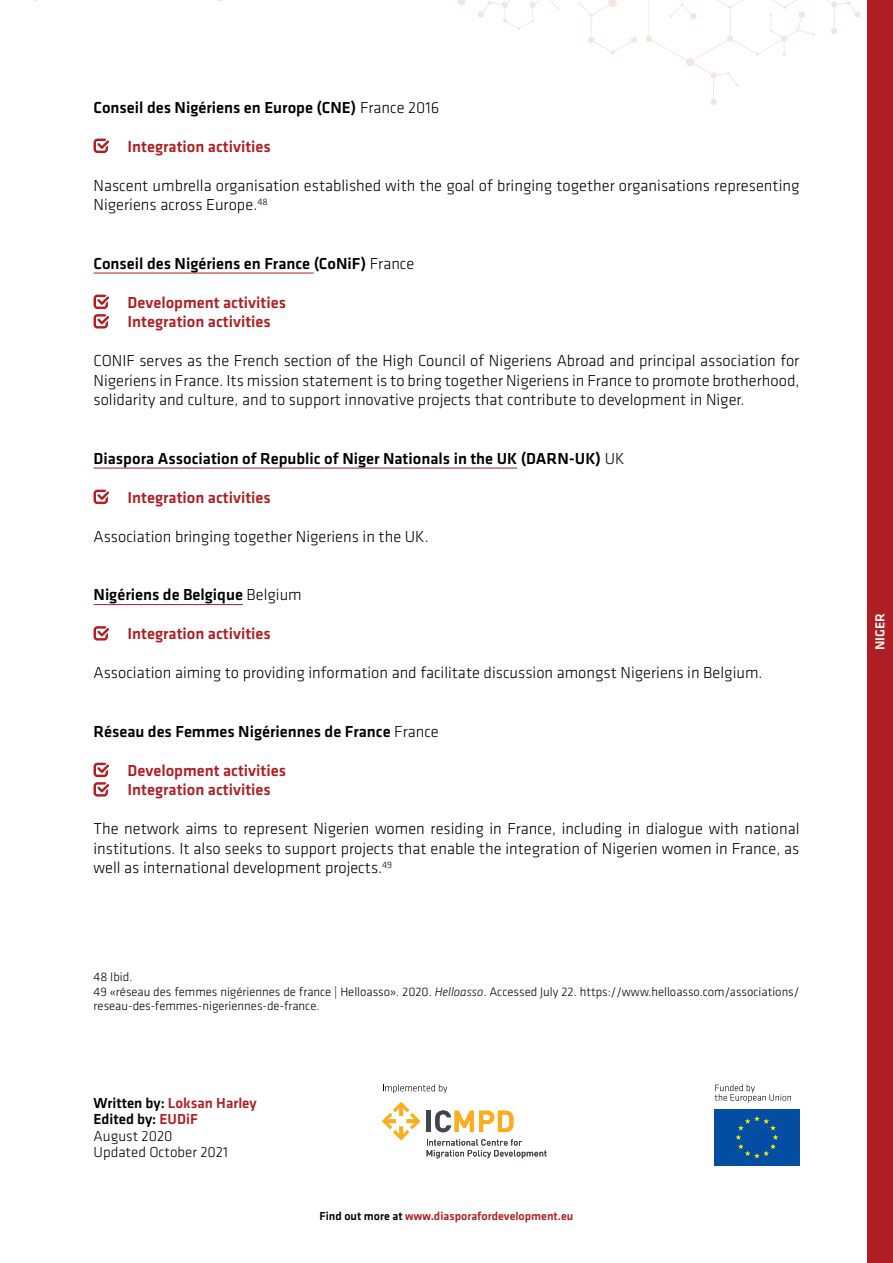
<style>
.page{position:relative;width:893px;height:1263px;background:#fff}
.page>*{position:absolute;margin:0;border:0;box-sizing:border-box;transform-origin:0 0}
.t1{font:300 16.5px/19.5px "Klavika";color:#000;text-align:justify}
.t2{font:500 16.5px "Klavika";color:#000}
.t3{font:500 16.5px/19.5px "Klavika";color:#af1e23}
.t4{font:300 15px/16.5px "Klavika";color:#000}
.t5{font:500 13.5px "Klavika";color:#fff}
.t6{font:300 12.75px/15.6px "Klavika";color:#000}
.t7{font:500 12px "Klavika";color:#af1e23}
.s1{font-weight:300}
.s2{font-style:italic}
.s3{font-weight:500}
.s4{font-weight:500;color:#af1e23}
.s5{color:#000}
</style>
<div class="page">
<div style="left:867px;top:0;width:26px;height:1263px;background:#af1e23"></div>
<svg style="left:578px;top:0;width:59px;height:55px"></svg>
<svg style="left:457px;top:0;width:102px;height:30px"></svg>
<svg style="left:646px;top:0;width:215px;height:105px"></svg>
<hr style="left:94px;top:273px;width:220px;height:1px;background:#af1e23">
<hr style="left:94px;top:468px;width:423px;height:1px;background:#af1e23">
<hr style="left:94px;top:604px;width:149px;height:1px;background:#af1e23">
<svg style="left:94px;top:139px;width:15px;height:14px"></svg>
<svg style="left:94px;top:295px;width:15px;height:34px"></svg>
<svg style="left:94px;top:763px;width:15px;height:34px"></svg>
<svg style="left:94px;top:490px;width:15px;height:14px"></svg>
<svg style="left:94px;top:626px;width:15px;height:15px"></svg>
<div style="left:714px;top:1109px;width:85px;height:56px;background:#034ea2"></div>
<svg style="left:735px;top:1116px;width:43px;height:42px"></svg>
<svg style="left:715px;top:1084px;width:76px;height:18px"></svg>
<svg style="left:383px;top:1084px;width:64px;height:9px"></svg>
<hr style="left:427px;top:1111px;width:4px;height:21px;background:#42454f">
<svg style="left:435px;top:1110px;width:79px;height:22px"></svg>
<svg style="left:427px;top:1139px;width:120px;height:19px"></svg>
<svg style="left:382px;top:1102px;width:38px;height:38px"></svg>
<p class="t2" style="left:94px;top:96px;width:347px">Conseil des Nigériens en Europe (CNE) <span class="s1">France 2016</span></p>
<p class="t3" style="left:128px;top:136px;width:145px">Integration activities</p>
<p class="t1" style="left:94px;top:175px;width:707px">Nascent umbrella organisation established with the goal of bringing together organisations representing<br>Nigeriens across Europe.<sup>48</sup></p>
<p class="t2" style="left:94px;top:252px;width:322px">Conseil des Nigériens en France (CoNiF) <span class="s1">France</span></p>
<p class="t3" style="left:128px;top:292px;width:160px">Development activities<br>Integration activities</p>
<p class="t1" style="left:94px;top:351px;width:707px">CONIF serves as the French section of the High Council of Nigeriens Abroad and principal association for Nigeriens in France. Its mission statement is to bring together Nigeriens in France to promote brotherhood, solidarity and culture, and to support innovative projects that contribute to development in Niger.</p>
<p class="t2" style="left:94px;top:447px;width:532px">Diaspora Association of Republic of Niger Nationals in the UK (DARN-UK) <span class="s1">UK</span></p>
<p class="t3" style="left:128px;top:487px;width:145px">Integration activities</p>
<p class="t1" style="left:94px;top:526px;width:337px">Association bringing together Nigeriens in the UK.</p>
<p class="t2" style="left:94px;top:583px;width:210px">Nigériens de Belgique <span class="s1">Belgium</span></p>
<p class="t3" style="left:128px;top:623px;width:145px">Integration activities</p>
<p class="t1" style="left:94px;top:663px;width:670px">Association aiming to providing information and facilitate discussion amongst Nigeriens in Belgium.</p>
<p class="t2" style="left:94px;top:720px;width:347px">Réseau des Femmes Nigériennes de France <span class="s1">France</span></p>
<p class="t3" style="left:128px;top:760px;width:160px">Development activities<br>Integration activities</p>
<p class="t1" style="left:94px;top:819px;width:707px">The network aims to represent Nigerien women residing in France, including in dialogue with national institutions. It also seeks to support projects that enable the integration of Nigerien women in France, as well as international development projects.<sup>49</sup></p>
<p class="t6" style="left:94px;top:968px;width:707px">48 Ibid.<br>49 «réseau des femmes nigériennes de france | Helloasso». 2020. <span class="s2">Helloasso</span>. Accessed July 22. https://www.helloasso.com/associations/</p>
<p class="t6" style="left:94px;top:997px;width:228px">reseau-des-femmes-nigeriennes-de-france.</p>
<p class="t4" style="left:94px;top:1094px;width:165px"><span class="s3">Written by:</span> <span class="s4">Loksan Harley<br></span><span class="s3">Edited by:</span> <span class="s4">EUDiF<br></span>August 2020<br>Updated October 2021</p>
<p class="t7" style="left:320px;top:1208px;width:255px"><span class="s5">Find out more at</span> www.diasporafordevelopment.eu</p>
<p class="t5" style="left:871px;top:650px;width:39px;rotate:-90deg">NIGER</p>
</div>
